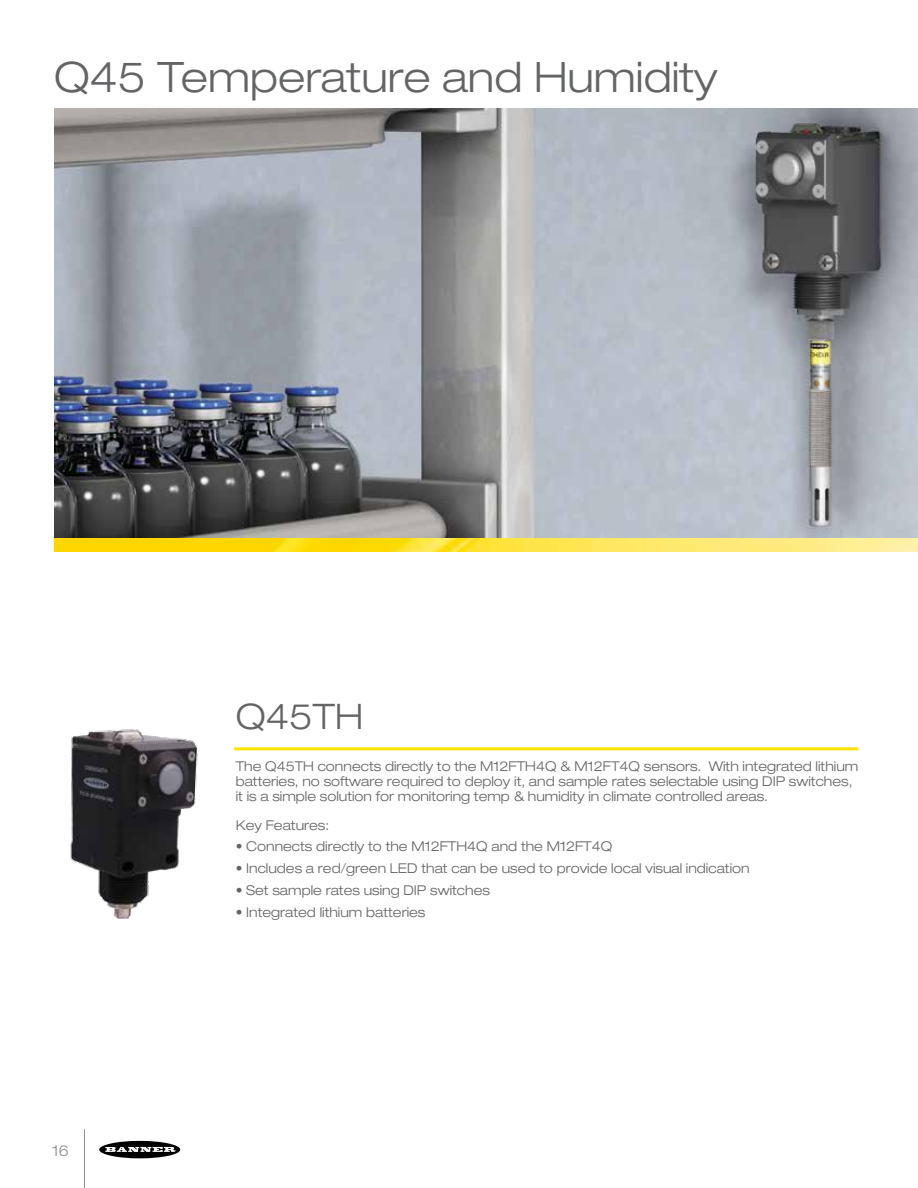
<style>
.page{position:relative;width:918px;height:1188px;background:#fff}
.page>*{position:absolute;margin:0;border:0;box-sizing:border-box;transform-origin:0 0}
.t1{font:300 expanded 42px "Helvetica Neue LT Pro";color:#636466}
.t2{font:300 expanded 35.25px "Helvetica Neue LT Pro";color:#636466}
.t3{font:300 expanded 15px "Helvetica Neue LT Pro";color:#8a8c8e}
.t4{font:300 expanded 13.5px/15px "Helvetica Neue LT Pro";color:#636466}
</style>
<div class="page">
<hr style="left:84px;top:1129px;width:1px;height:59px;background:#8a8c8e">
<div style="left:99px;top:1141px;width:81px;height:17px;background:#000;border-radius:50%"></div>
<svg style="left:105px;top:1147px;width:70px;height:5px"></svg>
<img style="left:54px;top:108px;width:864px;height:430px">
<img style="left:54px;top:538px;width:864px;height:14px">
<hr style="left:234px;top:747px;width:624px;height:3px;background:#ffe300">
<img style="left:70px;top:729px;width:128px;height:190px">
<h1 class="t1" style="left:54px;top:52px;width:665px">Q45 Temperature and Humidity</h1>
<p class="t3" style="left:52px;top:1142px;width:18px">16</p>
<h2 class="t2" style="left:236px;top:696px;width:129px">Q45TH</h2>
<p class="t4" style="left:236px;top:759px;width:624px">The Q45TH connects directly to the M12FTH4Q &amp; M12FT4Q sensors. With integrated lithium batteries, no software required to deploy it, and sample rates selectable using DIP switches, it is a simple solution for monitoring temp &amp; humidity in climate controlled areas.</p>
<p class="t4" style="left:236px;top:817px;width:95px">Key Features:</p>
<p class="t4" style="left:236px;top:839px;width:378px">• Connects directly to the M12FTH4Q and the M12FT4Q</p>
<p class="t4" style="left:236px;top:861px;width:516px">• Includes a red/green LED that can be used to provide local visual indication</p>
<p class="t4" style="left:236px;top:882px;width:256px">• Set sample rates using DIP switches</p>
<p class="t4" style="left:236px;top:904px;width:191px">• Integrated lithium batteries</p>
</div>
